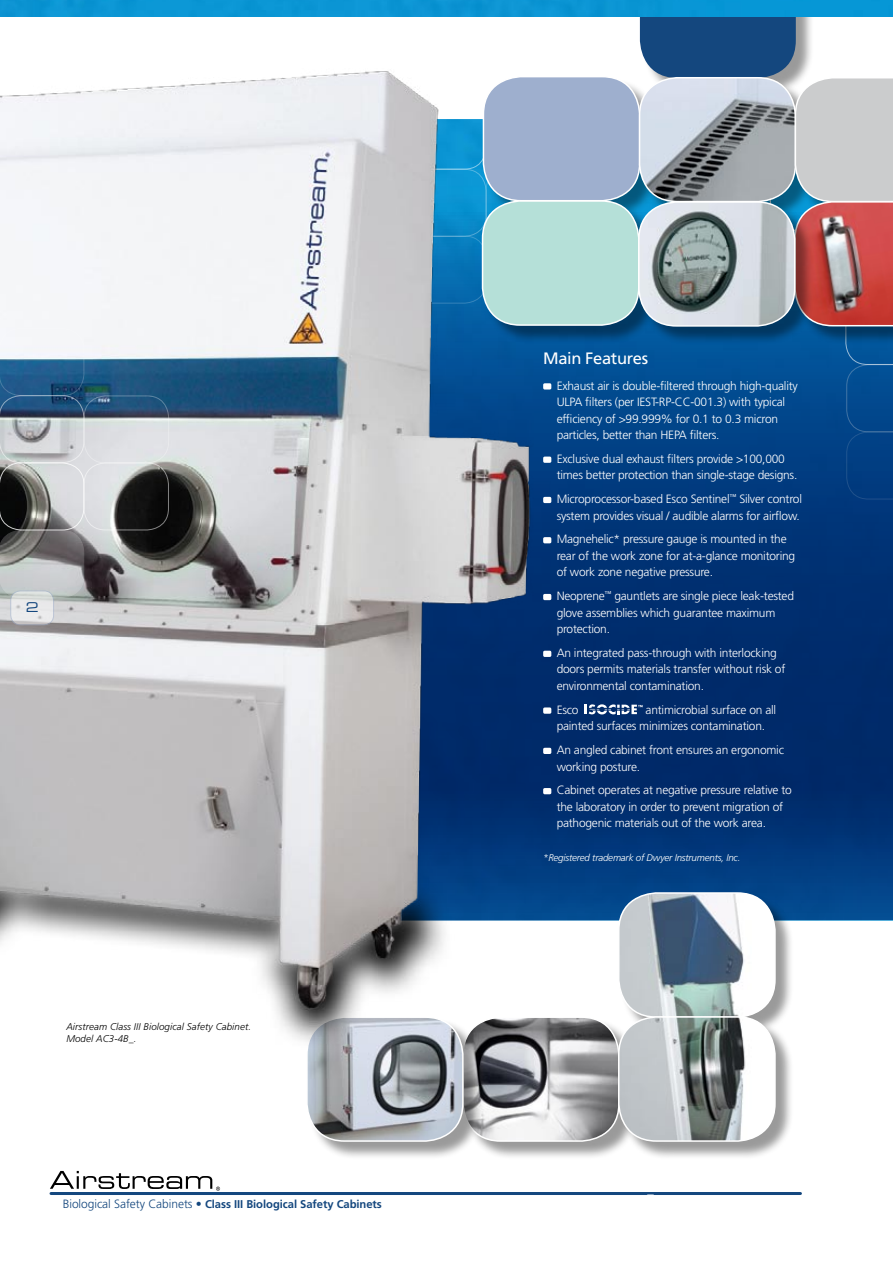
<style>
.page{position:relative;width:893px;height:1263px;background:#fff}
.page>*{position:absolute;margin:0;border:0;box-sizing:border-box;transform-origin:0 0}
.t1{font:16.5px "Frutiger LT Std";letter-spacing:-.02em;color:#fff}
.t2{font:13.5px "Eurostile LT Std Ex 2";color:#14477e}
.t3{font:300 12px/16.5px "Frutiger LT Std";letter-spacing:-.02em;color:#fff}
.t4{font:700 11.25px "Frutiger LT Std";letter-spacing:-.005em;color:#14477e}
.t5{font:italic 300 9.75px/11.6px "Frutiger LT Std";letter-spacing:.01em;color:#000}
.t6{font:italic 300 9.75px "Frutiger LT Std";letter-spacing:-.02em;color:#fff}
.s1{font-weight:300;font-size:12px}
</style>
<div class="page">
<svg style="left:50px;top:1171px;width:170px;height:20px"></svg>
<svg style="left:567px;top:499px;width:326px;height:422px;background:#003071"></svg>
<hr style="left:51px;top:1192px;width:749px;height:3px;background:#14477e">
<div style="left:317px;top:34px;width:85px;height:68px;border:1px solid #fff;border-radius:22px"></div>
<div style="left:464px;top:1019px;width:174px;height:141px;background:#000;opacity:.4"></div>
<img style="left:482px;top:1019px;width:137px;height:122px">
<div style="left:462px;top:1016px;width:158px;height:126px;border:2px solid #fff;border-radius:38px"></div>
<div style="left:308px;top:1019px;width:174px;height:141px;background:#000;opacity:.4"></div>
<div style="left:306px;top:1016px;width:158px;height:126px;border:2px solid #fff;border-radius:38px"></div>
<img style="left:0;top:52px;width:567px;height:997px">
<div style="left:84px;top:463px;width:85px;height:67px;border:1px solid #fff;border-radius:22px"></div>
<svg style="left:0;top:328px;width:84px;height:270px;background:#8d99a3"></svg>
<div style="left:84px;top:396px;width:85px;height:67px;border:1px solid #fff;border-radius:22px"></div>
<div style="left:646px;top:1194px;width:8px;height:7px;background:#fff;border-radius:2px"></div>
<svg style="left:11px;top:591px;width:43px;height:34px"></svg>
<div style="left:11px;top:591px;width:43px;height:34px;border:1px solid #9eafce;border-radius:10px"></div>
<div style="left:0;top:0;width:484px;height:17px;background:#0b96d4"></div>
<div style="left:620px;top:894px;width:174px;height:142px;background:#000;opacity:.4"></div>
<img style="left:619px;top:893px;width:156px;height:248px">
<div style="left:618px;top:892px;width:158px;height:126px;border:2px solid #fff;border-radius:38px"></div>
<div style="left:543px;top:497px;width:8px;height:6px;background:#fff;border-radius:2px"></div>
<div style="left:543px;top:537px;width:8px;height:6px;background:#fff;border-radius:2px"></div>
<div style="left:543px;top:594px;width:8px;height:6px;background:#fff;border-radius:2px"></div>
<div style="left:543px;top:651px;width:8px;height:6px;background:#fff;border-radius:2px"></div>
<div style="left:543px;top:707px;width:8px;height:7px;background:#fff;border-radius:2px"></div>
<svg style="left:585px;top:704px;width:58px;height:10px"></svg>
<div style="left:543px;top:748px;width:8px;height:6px;background:#fff;border-radius:2px"></div>
<div style="left:543px;top:788px;width:8px;height:6px;background:#fff;border-radius:2px"></div>
<svg style="left:484px;top:0;width:409px;height:499px;background:#6082a8"></svg>
<div style="left:484px;top:202px;width:174px;height:142px;background:#000;opacity:.4"></div>
<div style="left:482px;top:201px;width:157px;height:124px;background:#b5e0d8;border-radius:38px"></div>
<div style="left:482px;top:200px;width:157px;height:126px;border:2px solid #fff;border-radius:38px"></div>
<div style="left:640px;top:204px;width:174px;height:141px;background:#000;opacity:.4"></div>
<div style="left:638px;top:201px;width:157px;height:126px;border:2px solid #fff;border-radius:38px"></div>
<div style="left:620px;top:1018px;width:174px;height:142px;background:#000;opacity:.4"></div>
<svg style="left:619px;top:1017px;width:156px;height:124px"></svg>
<div style="left:618px;top:1016px;width:158px;height:126px;border:2px solid #fff;border-radius:38px"></div>
<p class="t2" style="left:26px;top:598px;width:15px">2</p>
<p class="t5" style="left:66px;top:1021px;width:186px">Airstream Class III Biological Safety Cabinet.<br>Model AC3-4B_.</p>
<p class="t4" style="left:63px;top:1197px;width:321px"><span class="s1">Biological Safety Cabinets •</span> Class III Biological Safety Cabinets</p>
<h1 class="t1" style="left:543px;top:349px;width:106px">Main Features</h1>
<p class="t3" style="left:557px;top:377px;width:243px">Exhaust air is double-filtered through high-quality ULPA filters (per IEST-RP-CC-001.3) with typical efficiency of &gt;99.999% for 0.1 to 0.3 micron particles, better than HEPA filters.</p>
<p class="t3" style="left:557px;top:451px;width:242px">Exclusive dual exhaust filters provide &gt;100,000 times better protection than single-stage designs.</p>
<p class="t3" style="left:557px;top:491px;width:247px">Microprocessor-based Esco Sentinel<sup>™</sup> Silver control system provides visual / audible alarms for airflow.</p>
<p class="t3" style="left:557px;top:531px;width:240px">Magnehelic* pressure gauge is mounted in the rear of the work zone for at-a-glance monitoring of work zone negative pressure.</p>
<p class="t3" style="left:557px;top:588px;width:239px">Neoprene<sup>™</sup> gauntlets are single piece leak-tested glove assemblies which guarantee maximum protection.</p>
<p class="t3" style="left:557px;top:645px;width:230px">An integrated pass-through with interlocking doors permits materials transfer without risk of environmental contamination.</p>
<p class="t3" style="left:557px;top:701px;width:23px">Esco</p>
<p class="t3" style="left:557px;top:701px;width:221px;text-indent:89px">antimicrobial surface on all painted surfaces minimizes contamination.</p>
<p class="t3" style="left:557px;top:742px;width:229px">An angled cabinet front ensures an ergonomic working posture.</p>
<p class="t3" style="left:557px;top:782px;width:237px">Cabinet operates at negative pressure relative to the laboratory in order to prevent migration of pathogenic materials out of the work area.</p>
<p class="t6" style="left:543px;top:852px;width:199px">*Registered trademark of Dwyer Instruments, Inc.</p>
</div>
